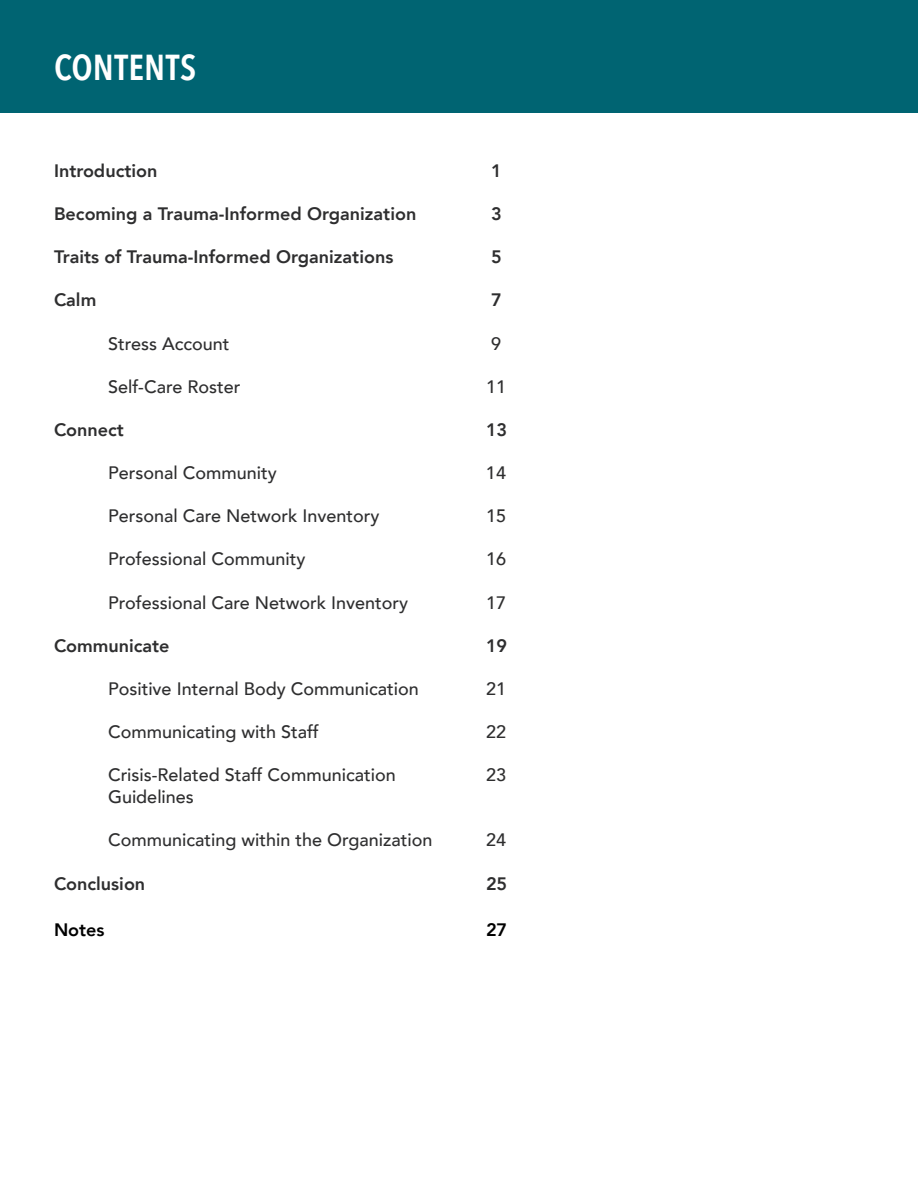
<style>
.page{position:relative;width:918px;height:1188px;background:#fff}
.page>*{position:absolute;margin:0;border:0;box-sizing:border-box;transform-origin:0 0}
.t1{font:600 36px "Avenir Next Condensed";letter-spacing:.01em;color:#fff}
.t2{font:500 18px "Avenir";color:#2e2e2f}
.t3{font:800 18px "Avenir";color:#2e2e2f}
.t4{font:800 18px "Avenir";color:#000}
</style>
<div class="page">
<div style="left:0;top:0;width:918px;height:112px;background:#006472"></div>
<h1 class="t1" style="left:54px;top:36px;width:144px">CONTENTS</h1>
<p class="t3" style="left:54px;top:156px;width:105px">Introduction</p>
<p class="t3" style="left:491px;top:156px;width:12px">1</p>
<p class="t3" style="left:54px;top:200px;width:364px">Becoming a Trauma-Informed Organization</p>
<p class="t3" style="left:491px;top:200px;width:12px">3</p>
<p class="t3" style="left:54px;top:243px;width:341px">Traits of Trauma-Informed Organizations</p>
<p class="t3" style="left:491px;top:243px;width:12px">5</p>
<p class="t3" style="left:54px;top:286px;width:44px">Calm</p>
<p class="t3" style="left:491px;top:286px;width:12px">7</p>
<p class="t2" style="left:108px;top:328px;width:123px">Stress Account</p>
<p class="t2" style="left:491px;top:328px;width:12px">9</p>
<p class="t2" style="left:108px;top:371px;width:134px">Self-Care Roster</p>
<p class="t2" style="left:486px;top:371px;width:22px">11</p>
<p class="t3" style="left:54px;top:416px;width:71px">Connect</p>
<p class="t3" style="left:486px;top:416px;width:23px">13</p>
<p class="t2" style="left:108px;top:457px;width:170px">Personal Community</p>
<p class="t2" style="left:486px;top:457px;width:22px">14</p>
<p class="t2" style="left:108px;top:500px;width:273px">Personal Care Network Inventory</p>
<p class="t2" style="left:486px;top:500px;width:22px">15</p>
<p class="t2" style="left:108px;top:544px;width:199px">Professional Community</p>
<p class="t2" style="left:486px;top:544px;width:22px">16</p>
<p class="t2" style="left:108px;top:587px;width:302px">Professional Care Network Inventory</p>
<p class="t2" style="left:486px;top:587px;width:22px">17</p>
<p class="t3" style="left:54px;top:632px;width:117px">Communicate</p>
<p class="t3" style="left:486px;top:632px;width:23px">19</p>
<p class="t2" style="left:108px;top:673px;width:312px">Positive Internal Body Communication</p>
<p class="t2" style="left:486px;top:673px;width:22px">21</p>
<p class="t2" style="left:108px;top:716px;width:212px">Communicating with Staff</p>
<p class="t2" style="left:486px;top:716px;width:22px">22</p>
<p class="t2" style="left:108px;top:760px;width:289px">Crisis-Related Staff Communication</p>
<p class="t2" style="left:486px;top:760px;width:22px">23</p>
<p class="t2" style="left:108px;top:781px;width:87px">Guidelines</p>
<p class="t2" style="left:108px;top:824px;width:326px">Communicating within the Organization</p>
<p class="t2" style="left:486px;top:824px;width:22px">24</p>
<p class="t3" style="left:54px;top:869px;width:93px">Conclusion</p>
<p class="t3" style="left:486px;top:869px;width:23px">25</p>
<p class="t4" style="left:54px;top:916px;width:52px">Notes</p>
<p class="t4" style="left:486px;top:916px;width:23px">27</p>
</div>
